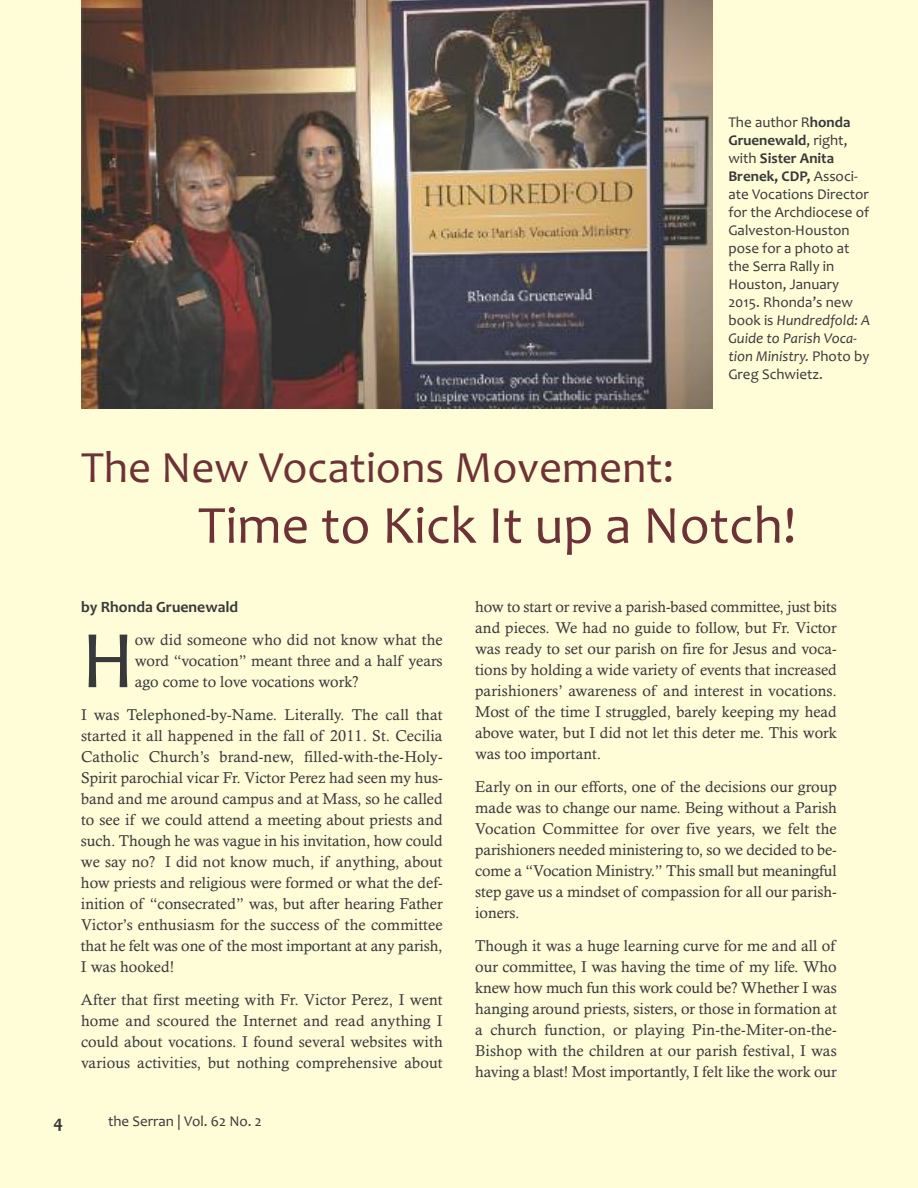
<style>
.page{position:relative;width:918px;height:1188px;background:#fffcd8}
.page>*{position:absolute;margin:0;border:0;box-sizing:border-box;transform-origin:0 0}
.t1{font:82.65px "Candara";color:#39383a}
.t2{font:54px "Candara";color:#6d3235}
.t3{font:45px "Candara";color:#6d3235}
.t4{font:700 18px "Candara";color:#39383a}
.t5{font:15.75px/21px "Calisto";color:#39383a;text-align:justify}
.t6{font:700 15.75px "Candara";color:#39383a}
.t7{font:15px/18px "Candara";color:#39383a}
.s1{font-weight:700}
.s2{font-style:italic}
</style>
<div class="page">
<img style="left:81px;top:0;width:632px;height:408px">
<p class="t7" style="left:728px;top:113px;width:143px">The author R<span class="s1">honda<br>Gruenewald</span>, right, with <span class="s1">Sister Anita<br>Brenek, CDP,</span> Associ&shy;ate Vocations Director for the Archdiocese of<br>Galveston-Houston pose for a photo at the Serra Rally in<br>Houston, January<br>2015. Rhonda’s new book is <span class="s2">Hundredfold: A<br>Guide to Parish Voca&shy;tion Ministry.</span> Photo by<br>Greg Schwietz.</p>
<h3 class="t3" style="left:81px;top:440px;width:595px">The New Vocations Movement:</h3>
<h2 class="t2" style="left:198px;top:493px;width:600px">Time to Kick It up a Notch!</h2>
<p class="t6" style="left:81px;top:598px;width:159px">by Rhonda Gruenewald</p>
<h1 class="t1" style="left:81px;top:610px;width:55px">H</h1>
<p class="t5" style="left:135px;top:629px;width:309px">ow did someone who did not know what the word “vocation” meant three and a half years ago come to love vocations work?</p>
<p class="t5" style="left:81px;top:704px;width:363px">I was Telephoned-by-Name. Literally. The call that started it all happened in the fall of 2011. St. Cecilia Catholic Church’s brand-new, filled-with-the-Holy-Spirit parochial vicar Fr. Victor Perez had seen my hus&shy;band and me around campus and at Mass, so he called to see if we could attend a meeting about priests and such. Though he was vague in his invitation, how could we say no? I did not know much, if anything, about how priests and religious were formed or what the def&shy;inition of “consecrated” was, but after hearing Father Victor’s enthusiasm for the success of the committee that he felt was one of the most important at any parish, I was hooked!</p>
<p class="t5" style="left:81px;top:989px;width:363px">After that first meeting with Fr. Victor Perez, I went home and scoured the Internet and read anything I could about vocations. I found several websites with various activities, but nothing comprehensive about</p>
<p class="t4" style="left:54px;top:1112px;width:11px">4</p>
<p class="t7" style="left:108px;top:1112px;width:155px">the Serran | Vol. 62 No. 2</p>
<p class="t5" style="left:475px;top:596px;width:363px">how to start or revive a parish-based committee, just bits and pieces. We had no guide to follow, but Fr. Victor was ready to set our parish on fire for Jesus and voca&shy;tions by holding a wide variety of events that increased parishioners’ awareness of and interest in vocations.<br>Most of the time I struggled, barely keeping my head above water, but I did not let this deter me. This work was too important.</p>
<p class="t5" style="left:475px;top:776px;width:363px">Early on in our efforts, one of the decisions our group made was to change our name. Being without a Parish Vocation Committee for over five years, we felt the parishioners needed ministering to, so we decided to be&shy;come a “Vocation Ministry.” This small but meaningful step gave us a mindset of compassion for all our parish&shy;ioners.</p>
<p class="t5" style="left:475px;top:935px;width:363px">Though it was a huge learning curve for me and all of our committee, I was having the time of my life. Who knew how much fun this work could be? Whether I was hanging around priests, sisters, or those in formation at a church function, or playing Pin-the-Miter-on-the-Bishop with the children at our parish festival, I was having a blast! Most importantly, I felt like the work our</p>
</div>
